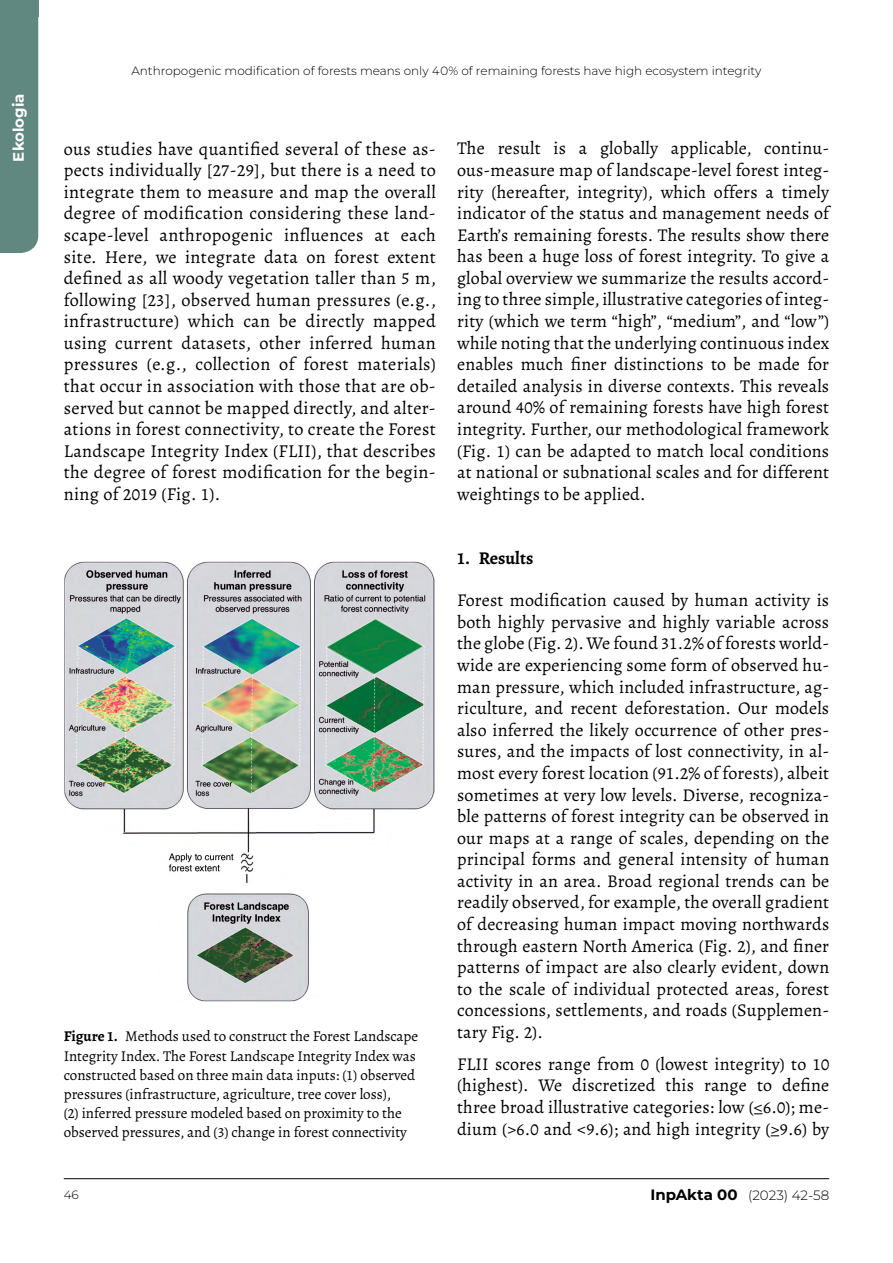
<style>
.page{position:relative;width:893px;height:1263px;background:#fff}
.page>*{position:absolute;margin:0;border:0;box-sizing:border-box;transform-origin:0 0}
.t1{font:18.15px/21.6px "Alegreya";letter-spacing:.02em;color:#000;text-align:justify}
.t2{font:18px/21.6px "Alegreya";letter-spacing:.01em;color:#000;text-align:justify}
.t3{font:700 18px "Alegreya";color:#000}
.t4{font:15px/19.2px "Alegreya";color:#000}
.t5{font:700 15px "Montserrat";color:#fff}
.t6{font:300 13.5px "Montserrat";color:#000}
.t7{font:300 12px "Montserrat";color:#000}
.s1{font-weight:700}
.s2{font-weight:700;font-size:15px}
</style>
<div class="page">
<hr style="left:64px;top:1178px;width:765px;height:1px;background:#000">
<img style="left:64px;top:562px;width:371px;height:440px">
<div style="left:0;top:17px;width:38px;height:236px;background:#618781"></div>
<div style="left:0;top:0;width:38px;height:17px;background:#618781"></div>
<p class="t5" style="left:9px;top:162px;width:70px;rotate:-90deg">Ekologia</p>
<p class="t7" style="left:131px;top:64px;width:632px">Anthropogenic modification of forests means only 40% of remaining forests have high ecosystem integrity</p>
<p class="t1" style="left:64px;top:138px;width:374px">ous studies have quantified several of these as&shy;pects individually [27-29], but there is a need to integrate them to measure and map the overall degree of modification considering these land&shy;scape-level anthropogenic influences at each site. Here, we integrate data on forest extent defined as all woody vegetation taller than 5 m, following [23], observed human pressures (e.g., infrastructure) which can be directly mapped using current datasets, other inferred human pressures (e.g., collection of forest materials) that occur in association with those that are ob&shy;served but cannot be mapped directly, and alter&shy;ations in forest connectivity, to create the Forest Landscape Integrity Index (FLII), that describes the degree of forest modification for the begin&shy;ning of 2019 (Fig. 1).</p>
<p class="t4" style="left:64px;top:1027px;width:356px"><span class="s1">Figure 1.</span> Methods used to construct the Forest Landscape Integrity Index. The Forest Landscape Integrity Index was constructed based on three main data inputs: (1) observed pressures (infrastructure, agriculture, tree cover loss),<br>(2) inferred pressure modeled based on proximity to the observed pressures, and (3) change in forest connectivity</p>
<p class="t2" style="left:457px;top:138px;width:374px">The result is a globally applicable, continu&shy;ous-measure map of landscape-level forest integ&shy;rity (hereafter, integrity), which offers a timely indicator of the status and management needs of Earth’s remaining forests. The results show there has been a huge loss of forest integrity. To give a global overview we summarize the results accord&shy;ing to three simple, illustrative categories of integ&shy;rity (which we term “high”, “medium”, and “low”) while noting that the underlying continuous index enables much finer distinctions to be made for detailed analysis in diverse contexts. This reveals around 40% of remaining forests have high forest integrity. Further, our methodological framework (Fig. 1) can be adapted to match local conditions at national or subnational scales and for different weightings to be applied.</p>
<p class="t3" style="left:457px;top:545px;width:78px">1. Results</p>
<p class="t2" style="left:457px;top:589px;width:374px">Forest modification caused by human activity is both highly pervasive and highly variable across the globe (Fig. 2). We found 31.2% of forests world&shy;wide are experiencing some form of observed hu&shy;man pressure, which included infrastructure, ag&shy;riculture, and recent deforestation. Our models also inferred the likely occurrence of other pres&shy;sures, and the impacts of lost connectivity, in al&shy;most every forest location (91.2% of forests), albeit sometimes at very low levels. Diverse, recogniza&shy;ble patterns of forest integrity can be observed in our maps at a range of scales, depending on the principal forms and general intensity of human activity in an area. Broad regional trends can be readily observed, for example, the overall gradient of decreasing human impact moving northwards through eastern North America (Fig. 2), and finer patterns of impact are also clearly evident, down to the scale of individual protected areas, forest concessions, settlements, and roads (Supplemen&shy;tary Fig. 2).</p>
<p class="t2" style="left:457px;top:1053px;width:374px">FLII scores range from 0 (lowest integrity) to 10 (highest). We discretized this range to define three broad illustrative categories: low (≤6.0); me&shy;dium (&gt;6.0 and &lt;9.6); and high integrity (≥9.6) by</p>
<p class="t7" style="left:64px;top:1187px;width:17px">46</p>
<p class="t6" style="left:650px;top:1186px;width:180px"><span class="s2">InpAkta 00</span> (2023) 42-58</p>
</div>
